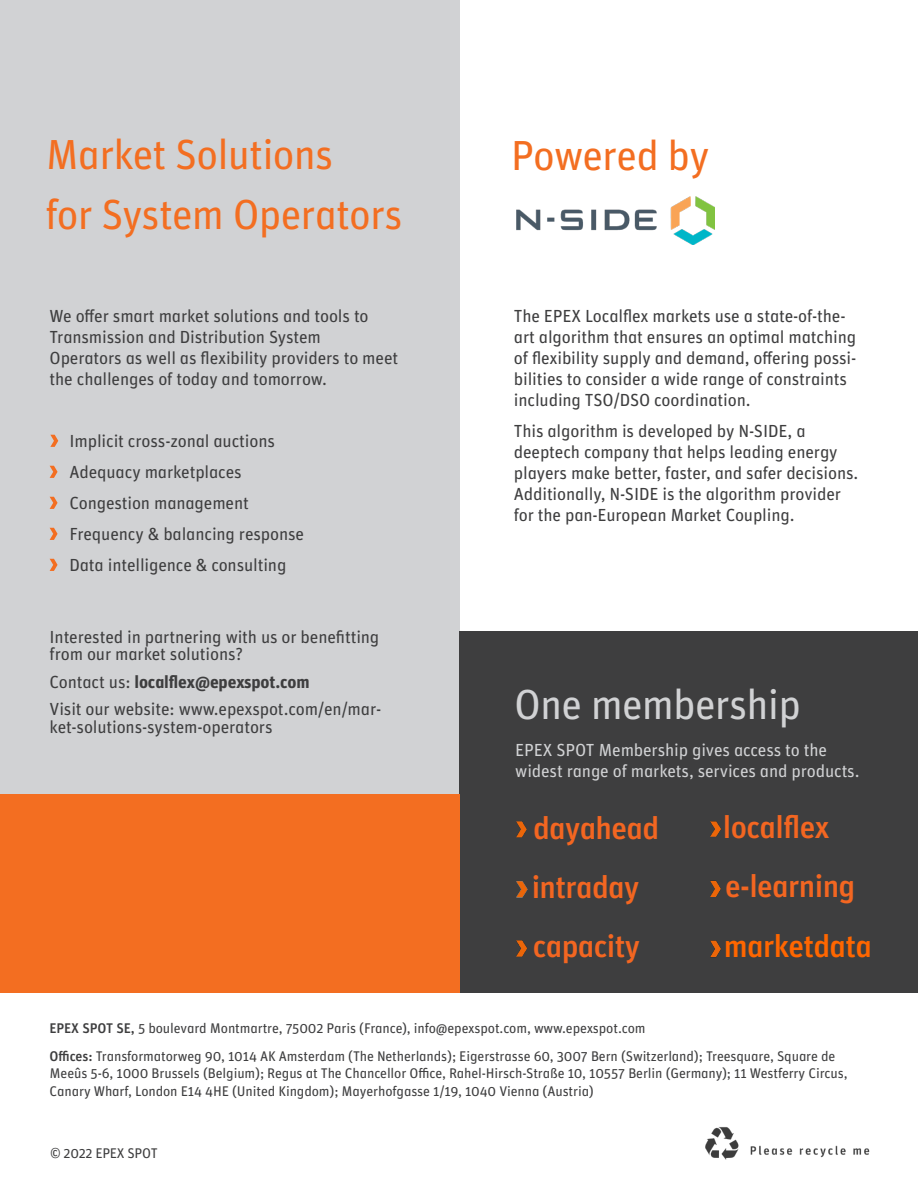
<style>
.page{position:relative;width:918px;height:1191px;background:#fff}
.page>*{position:absolute;margin:0;border:0;box-sizing:border-box;transform-origin:0 0}
.t1{font:42px "Unitforeexgroup";letter-spacing:-.02em;color:#f36e21}
.t2{font:42px "Unitforeexgroup";letter-spacing:-.02em;color:#d1d2d4}
.t3{font:500 31.5px "Unitforeexgroup";letter-spacing:-.02em;color:#f36621}
.t4{font:500 31.5px "Unitforeexgroup";letter-spacing:-.02em;color:#f60}
.Text{font:17.5px/21px "Unitforeexgroup";letter-spacing:-.01em;color:#3e3e3f}
.t5{font:17.5px/21px "Unitforeexgroup";letter-spacing:-.01em;color:#d1d2d4}
.Text-2{font:700 17.5px "Unitforeexgroup";letter-spacing:-.01em;color:#3e3e3f}
.Text-3{font:14px/17.5px "Unitforeexgroup";letter-spacing:-.01em;color:#3e3e3f}
.s1{font-weight:400}
.s2{font-weight:500}
</style>
<div class="page">
<div style="left:0;top:0;width:459px;height:794px;background:#d1d2d4"></div>
<div style="left:459px;top:631px;width:459px;height:361px;background:#3e3e3f"></div>
<div style="left:0;top:794px;width:459px;height:198px;background:#f36e21"></div>
<img style="left:516px;top:821px;width:11px;height:17px">
<img style="left:516px;top:881px;width:12px;height:17px">
<img style="left:710px;top:821px;width:11px;height:16px">
<img style="left:516px;top:940px;width:11px;height:16px">
<svg style="left:50px;top:435px;width:8px;height:12px"></svg>
<img style="left:710px;top:940px;width:11px;height:18px">
<img style="left:710px;top:880px;width:11px;height:17px">
<svg style="left:50px;top:466px;width:8px;height:12px"></svg>
<svg style="left:50px;top:497px;width:8px;height:12px"></svg>
<svg style="left:50px;top:528px;width:8px;height:12px"></svg>
<svg style="left:50px;top:559px;width:8px;height:12px"></svg>
<img style="left:705px;top:1127px;width:165px;height:33px">
<img style="left:516px;top:196px;width:198px;height:49px">
<h1 class="t1" style="left:45px;top:125px;width:289px">Market Solutions</h1>
<h1 class="t1" style="left:45px;top:185px;width:359px">for System Operators</h1>
<h2 class="Text" style="left:50px;top:304px;width:320px">We offer smart market solutions and tools to<br>Transmission and Distribution System</h2>
<h2 class="Text" style="left:50px;top:346px;width:350px">Operators as well as flexibility providers to meet the challenges of today and tomorrow.</h2>
<h2 class="Text" style="left:69px;top:429px;width:207px">Implicit cross-zonal auctions</h2>
<h2 class="Text" style="left:69px;top:460px;width:174px">Adequacy marketplaces</h2>
<h2 class="Text" style="left:69px;top:491px;width:181px">Congestion management</h2>
<h2 class="Text" style="left:69px;top:522px;width:236px">Frequency &amp; balancing response</h2>
<h2 class="Text" style="left:69px;top:553px;width:218px">Data intelligence &amp; consulting</h2>
<p class="Text" style="left:50px;top:627px;width:331px;line-height:17.5px">Interested in partnering with us or benefitting from our market solutions?</p>
<p class="Text-2" style="left:50px;top:668px;width:261px"><span class="s1">Contact us:</span> localflex@epexspot.com</p>
<p class="Text" style="left:50px;top:699px;width:333px;line-height:17.5px">Visit our website: www.epexspot.com/en/mar&shy;ket-solutions-system-operators</p>
<h1 class="t1" style="left:511px;top:126px;width:200px">Powered by</h1>
<p class="Text" style="left:514px;top:305px;width:344px">The EPEX Localflex markets use a state-of-the&shy;art algorithm that ensures an optimal matching of flexibility supply and demand, offering possi&shy;bilities to consider a wide range of constraints including TSO/DSO coordination.</p>
<p class="Text" style="left:514px;top:420px;width:346px">This algorithm is developed by N-SIDE, a deeptech company that helps leading energy players make better, faster, and safer decisions.<br>Additionally, N-SIDE is the algorithm provider for the pan-European Market Coupling.</p>
<h1 class="t2" style="left:514px;top:675px;width:288px">One membership</h1>
<h2 class="t5" style="left:515px;top:739px;width:346px">EPEX SPOT Membership gives access to the widest range of markets, services and products.</h2>
<h1 class="t3" style="left:533px;top:805px;width:128px">dayahead</h1>
<h1 class="t3" style="left:532px;top:865px;width:109px">intraday</h1>
<h1 class="t3" style="left:533px;top:924px;width:109px">capacity</h1>
<h1 class="t3" style="left:723px;top:805px;width:108px">localflex</h1>
<h1 class="t3" style="left:725px;top:864px;width:132px">e-learning</h1>
<h1 class="t4" style="left:724px;top:923px;width:149px">marketdata</h1>
<p class="Text-3" style="left:50px;top:1019px;width:597px"><span class="s2">EPEX SPOT SE,</span> 5 boulevard Montmartre, 75002 Paris (France), info@epexspot.com, www.epexspot.com</p>
<p class="Text-3" style="left:50px;top:1046px;width:799px"><span class="s2">Offices:</span> Transformatorweg 90, 1014 AK Amsterdam (The Netherlands); Eigerstrasse 60, 3007 Bern (Switzerland); Treesquare, Square de<br>Meeûs 5-6, 1000 Brussels (Belgium); Regus at The Chancellor Office, Rahel-Hirsch-Straße 10, 10557 Berlin (Germany); 11 Westferry Circus,<br>Canary Wharf, London E14 4HE (United Kingdom); Mayerhofgasse 1/19, 1040 Vienna (Austria)</p>
<h1 class="Text-3" style="left:50px;top:1143px;width:109px">© 2022 EPEX SPOT</h1>
</div>
